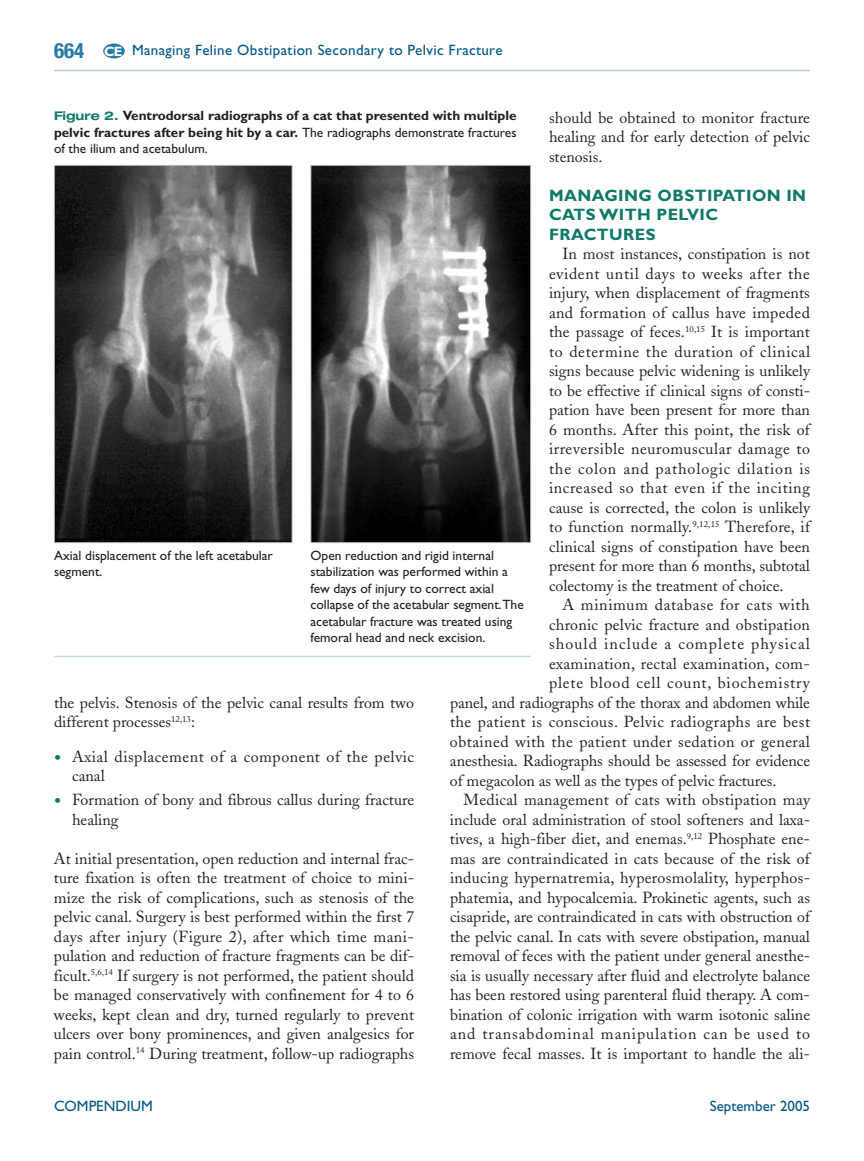
<style>
.page{position:relative;width:864px;height:1161px;background:#fff}
.page>*{position:absolute;margin:0;border:0;box-sizing:border-box;transform-origin:0 0}
.t1{font:700 16.5px/19.5px "Gill Sans";letter-spacing:.025em;color:#0e7968}
.t2{font:15.9px/19.5px "Adobe Caslon";color:#231f20;text-align:justify}
.t3{font:15.9px "Adobe Caslon";letter-spacing:.02em;color:#231f20}
.t4{font:15.9px "Adobe Caslon";letter-spacing:.03em;color:#231f20}
.t5{font:15.9px/19.5px "Adobe Caslon";letter-spacing:.035em;color:#231f20}
.t6{font:15.9px "Adobe Caslon";letter-spacing:.06em;color:#231f20}
.t7{font:15.9px "Adobe Caslon";letter-spacing:.055em;color:#231f20}
.t8{font:15.9px "Adobe Caslon";letter-spacing:.07em;color:#231f20}
.t9{font:15.9px "Adobe Caslon";letter-spacing:.04em;color:#231f20}
.t10{font:15px "Gill Sans";letter-spacing:.025em;color:#005789}
.t11{font:15px "Gill Sans";color:#005789}
.t12{font:13.5px/16.5px "Gill Sans";color:#231f20}
.t13{font:700 13.5px/16.5px "Gill Sans";color:#231f20;text-align:justify}
.s1{font-family:"Helvetica Neue";font-weight:700;font-stretch:condensed;font-size:21px;color:#277aa7}
.s2{font-weight:700;font-size:13.65px;color:#fff}
.s3{font-family:"Helvetica Neue";font-stretch:expanded;font-size:12px;color:#0e7968}
.s4{font-weight:400}
.s5{font-size:21px;color:#0e7968}
</style>
<div class="page">
<hr style="left:54px;top:70px;width:756px;height:1px;background:#b8cce0">
<div style="left:103px;top:44px;width:22px;height:14px;background:#277aa7;border-radius:50%"></div>
<img style="left:312px;top:167px;width:217px;height:374px">
<div style="left:310px;top:165px;width:221px;height:378px;border:1px solid #bcbdc0"></div>
<img style="left:56px;top:167px;width:234px;height:374px">
<div style="left:54px;top:165px;width:238px;height:378px;border:1px solid #bcbdc0"></div>
<hr style="left:54px;top:656px;width:477px;height:1px;background:#c7dbd7">
<p class="t10" style="left:54px;top:44px;width:450px"><span class="s1">664</span> <span class="s2">CE</span> Managing Feline Obstipation Secondary to Pelvic Fracture</p>
<p class="t13" style="left:54px;top:109px;width:464px"><span class="s3">Figure 2.</span> Ventrodorsal radiographs of a cat that presented with multiple pelvic fractures after being hit by a car. <span class="s4">The radiographs demonstrate fractures of the ilium and acetabulum.</span></p>
<p class="t2" style="left:549px;top:110px;width:263px">should be obtained to monitor fracture healing and for early detection of pelvic stenosis.</p>
<p class="t1" style="left:549px;top:187px;width:259px">MANAGING OBSTIPATION IN<br>CATS WITH PELVIC<br>FRACTURES</p>
<p class="t2" style="left:549px;top:246px;width:263px;text-indent:14px">In most instances, constipation is not evident until days to weeks after the injury, when displacement of fragments and formation of callus have impeded the passage of feces.<sup>10,15</sup> It is important to determine the duration of clinical signs because pelvic widening is unlikely to be effective if clinical signs of consti&shy;pation have been present for more than 6 months. After this point, the risk of irreversible neuromuscular damage to the colon and pathologic dilation is increased so that even if the inciting cause is corrected, the colon is unlikely to function normally.<sup>9,12,15</sup> Therefore, if clinical signs of constipation have been present for more than 6 months, subtotal colectomy is the treatment of choice.</p>
<p class="t9" style="left:563px;top:599px;width:249px">A minimum database for cats with</p>
<p class="t2" style="left:549px;top:617px;width:262px">chronic pelvic fracture and obstipation</p>
<p class="t8" style="left:549px;top:638px;width:263px">should include a complete physical</p>
<p class="t3" style="left:549px;top:657px;width:262px">examination, rectal examination, com-</p>
<p class="t7" style="left:549px;top:677px;width:262px">plete blood cell count, biochemistry</p>
<p class="t2" style="left:450px;top:695px;width:362px">panel, and radiographs of the thorax and abdomen while</p>
<p class="t4" style="left:450px;top:716px;width:362px">the patient is conscious. Pelvic radiographs are best</p>
<p class="t4" style="left:450px;top:735px;width:361px">obtained with the patient under sedation or general</p>
<p class="t2" style="left:450px;top:753px;width:362px">anesthesia. Radiographs should be assessed for evidence</p>
<p class="t2" style="left:450px;top:773px;width:328px">of megacolon as well as the types of pelvic fractures.</p>
<p class="t3" style="left:463px;top:794px;width:348px">Medical management of cats with obstipation may</p>
<p class="t2" style="left:450px;top:812px;width:362px">include oral administration of stool softeners and laxa-</p>
<p class="t2" style="left:450px;top:831px;width:361px">tives, a high-fiber diet, and enemas.<sup>9,12</sup> Phosphate ene-</p>
<p class="t2" style="left:450px;top:851px;width:361px">mas are contraindicated in cats because of the risk of</p>
<p class="t3" style="left:450px;top:872px;width:362px">inducing hypernatremia, hyperosmolality, hyperphos-</p>
<p class="t2" style="left:450px;top:890px;width:362px">phatemia, and hypocalcemia. Prokinetic agents, such as</p>
<p class="t2" style="left:450px;top:909px;width:362px">cisapride, are contraindicated in cats with obstruction of</p>
<p class="t2" style="left:450px;top:929px;width:362px">the pelvic canal. In cats with severe obstipation, manual</p>
<p class="t2" style="left:450px;top:948px;width:362px">removal of feces with the patient under general anesthe-</p>
<p class="t2" style="left:450px;top:968px;width:362px">sia is usually necessary after fluid and electrolyte balance</p>
<p class="t2" style="left:450px;top:987px;width:362px">has been restored using parenteral fluid therapy. A com-</p>
<p class="t2" style="left:450px;top:1007px;width:362px">bination of colonic irrigation with warm isotonic saline</p>
<p class="t6" style="left:450px;top:1028px;width:361px">and transabdominal manipulation can be used to</p>
<p class="t2" style="left:450px;top:1046px;width:362px">remove fecal masses. It is important to handle the ali-</p>
<p class="t12" style="left:54px;top:548px;width:221px">Axial displacement of the left acetabular segment.</p>
<p class="t12" style="left:311px;top:548px;width:215px">Open reduction and rigid internal stabilization was performed within a few days of injury to correct axial collapse of the acetabular segment.The acetabular fracture was treated using femoral head and neck excision.</p>
<p class="t2" style="left:54px;top:695px;width:362px">the pelvis. Stenosis of the pelvic canal results from two different processes<sup>12,13</sup>:</p>
<p class="t5" style="left:72px;top:749px;width:344px;text-indent:-18px"><span class="s5">•</span> Axial displacement of a component of the pelvic canal</p>
<p class="t2" style="left:72px;top:792px;width:344px;text-indent:-18px"><span class="s5">•</span> Formation of bony and fibrous callus during fracture healing</p>
<p class="t2" style="left:54px;top:851px;width:362px">At initial presentation, open reduction and internal frac&shy;ture fixation is often the treatment of choice to mini&shy;mize the risk of complications, such as stenosis of the pelvic canal. Surgery is best performed within the first 7 days after injury (Figure 2), after which time mani&shy;pulation and reduction of fracture fragments can be dif&shy;ficult.<sup>5,6,14</sup> If surgery is not performed, the patient should be managed conservatively with confinement for 4 to 6 weeks, kept clean and dry, turned regularly to prevent ulcers over bony prominences, and given analgesics for pain control.<sup>14</sup> During treatment, follow-up radiographs</p>
<p class="t11" style="left:54px;top:1100px;width:100px">COMPENDIUM</p>
<p class="t11" style="left:710px;top:1100px;width:102px">September 2005</p>
</div>
